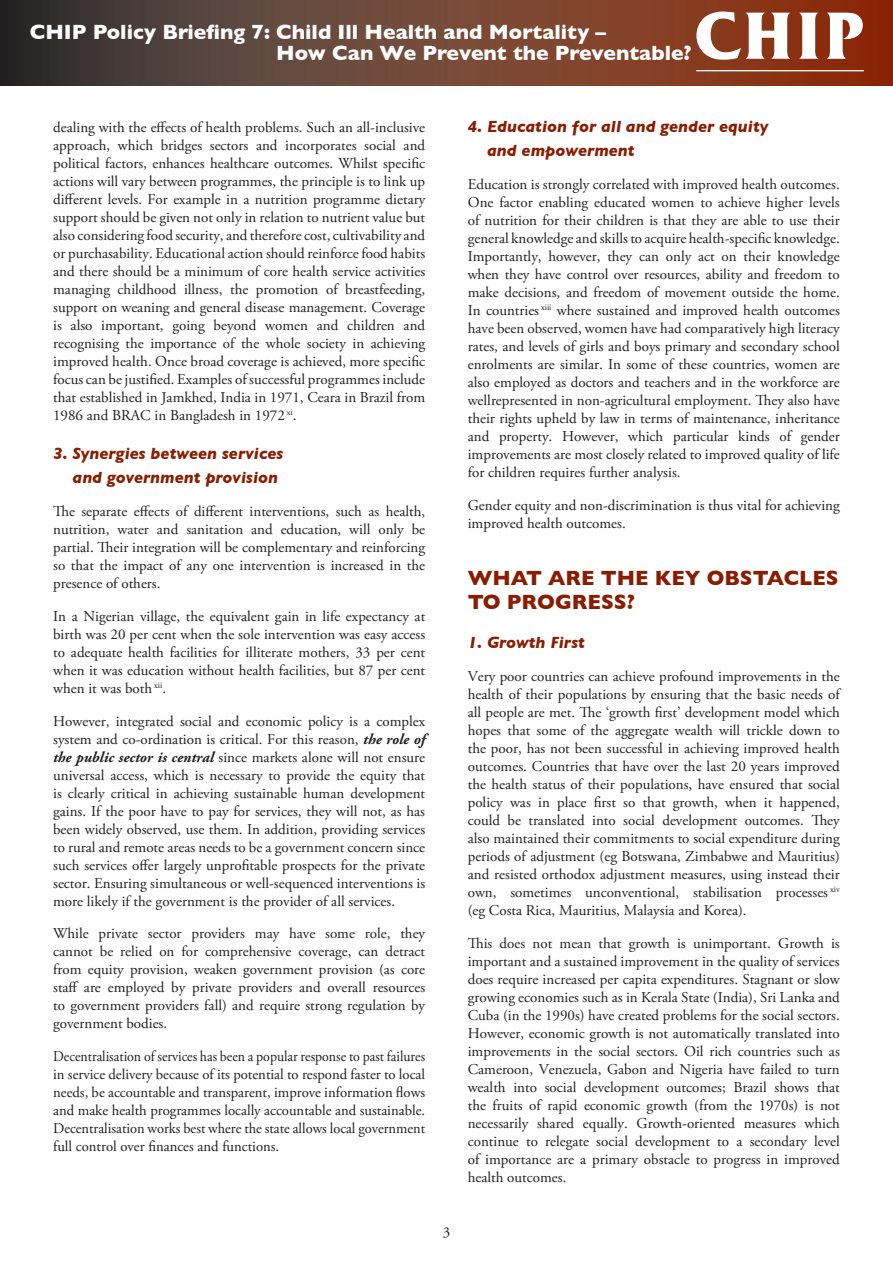
<style>
.page{position:relative;width:893px;height:1263px;background:#fff}
.page>*{position:absolute;margin:0;border:0;box-sizing:border-box;transform-origin:0 0}
.t1{font:700 70.2px "Friz Quadrata";color:#fff}
.t2{font:700 21px/21.3px "Gill Sans";color:#fff}
.t3{font:700 21px/24px "Gill Sans";color:#891d02}
.t4{font:italic 700 16.5px/24px "Gill Sans";color:#891d02}
.t5{font:15px/18px "Adobe Garamond Pro";color:#231f20;text-align:justify}
.t6{font:15px/18px "Adobe Garamond Pro";color:#231f20;text-align:justify;scale:.93 1}
.s1{font-weight:700;font-style:italic}
</style>
<div class="page">
<svg style="left:0;top:0;width:893px;height:85px;background:#6c3e2d"></svg>
<hr style="left:696px;top:70px;width:168px;height:1px;background:#fff">
<h1 class="t1" style="left:695px;top:-3px;width:169px">CHIP</h1>
<h2 class="t2" style="left:276px;top:21px;width:417px;text-indent:-246px">CHIP Policy Briefing 7: Child Ill Health and Mortality –<br>How Can We Prevent the Preventable?</h2>
<p class="t5" style="left:53px;top:119px;width:374px">dealing with the effects of health problems. Such an all-inclusive approach, which bridges sectors and incorporates social and political factors, enhances healthcare outcomes. Whilst specific actions will vary between programmes, the principle is to link up different levels. For example in a nutrition programme dietary support should be given not only in relation to nutrient value but also considering food security, and therefore cost, cultivability and or purchasability. Educational action should reinforce food habits and there should be a minimum of core health service activities managing childhood illness, the promotion of breastfeeding, support on weaning and general disease management. Coverage is also important, going beyond women and children and recognising the importance of the whole society in achieving improved health. Once broad coverage is achieved, more specific focus can be justified. Examples of successful programmes include that established in Jamkhed, India in 1971, Ceara in Brazil from 1986 and BRAC in Bangladesh in 1972 <sup>xi</sup>.</p>
<p class="t4" style="left:73px;top:441px;width:212px;text-indent:-19px">3. Synergies between services and government provision</p>
<p class="t5" style="left:53px;top:502px;width:374px">The separate effects of different interventions, such as health, nutrition, water and sanitation and education, will only be partial. Their integration will be complementary and reinforcing so that the impact of any one intervention is increased in the presence of others.</p>
<p class="t5" style="left:53px;top:607px;width:374px">In a Nigerian village, the equivalent gain in life expectancy at birth was 20 per cent when the sole intervention was easy access to adequate health facilities for illiterate mothers, 33 per cent when it was education without health facilities, but 87 per cent when it was both <sup>xii</sup>.</p>
<p class="t5" style="left:53px;top:712px;width:374px">However, integrated social and economic policy is a complex system and co-ordination is critical. For this reason, <span class="s1">the role of the public sector is central</span> since markets alone will not ensure universal access, which is necessary to provide the equity that is clearly critical in achieving sustainable human development gains. If the poor have to pay for services, they will not, as has been widely observed, use them. In addition, providing services to rural and remote areas needs to be a government concern since such services offer largely unprofitable prospects for the private sector. Ensuring simultaneous or well-sequenced interventions is more likely if the government is the provider of all services.</p>
<p class="t5" style="left:53px;top:925px;width:374px">While private sector providers may have some role, they cannot be relied on for comprehensive coverage, can detract from equity provision, weaken government provision (as core staff are employed by private providers and overall resources to government providers fall) and require strong regulation by government bodies.</p>
<p class="t6" style="left:53px;top:1048px;width:402px">Decentralisation of services has been a popular response to past failures in service delivery because of its potential to respond faster to local needs, be accountable and transparent, improve information flows and make health programmes locally accountable and sustainable.<br>Decentralisation works best where the state allows local government full control over finances and functions.</p>
<p class="t4" style="left:487px;top:115px;width:283px;text-indent:-19px">4. Education for all and gender equity and empowerment</p>
<p class="t5" style="left:468px;top:176px;width:374px">Education is strongly correlated with improved health outcomes.<br>One factor enabling educated women to achieve higher levels of nutrition for their children is that they are able to use their general knowledge and skills to acquire health-specific knowledge.<br>Importantly, however, they can only act on their knowledge when they have control over resources, ability and freedom to make decisions, and freedom of movement outside the home.<br>In countries <sup>xiii</sup> where sustained and improved health outcomes have been observed, women have had comparatively high literacy rates, and levels of girls and boys primary and secondary school enrolments are similar. In some of these countries, women are also employed as doctors and teachers and in the workforce are wellrepresented in non-agricultural employment. They also have their rights upheld by law in terms of maintenance, inheritance and property. However, which particular kinds of gender improvements are most closely related to improved quality of life for children requires further analysis.</p>
<p class="t5" style="left:468px;top:497px;width:373px">Gender equity and non-discrimination is thus vital for achieving improved health outcomes.</p>
<h2 class="t3" style="left:468px;top:566px;width:372px">WHAT ARE THE KEY OBSTACLES<br>TO PROGRESS?</h2>
<p class="t4" style="left:468px;top:630px;width:119px">1. Growth First</p>
<p class="t5" style="left:468px;top:668px;width:374px">Very poor countries can achieve profound improvements in the health of their populations by ensuring that the basic needs of all people are met. The ‘growth first’ development model which hopes that some of the aggregate wealth will trickle down to the poor, has not been successful in achieving improved health outcomes. Countries that have over the last 20 years improved the health status of their populations, have ensured that social policy was in place first so that growth, when it happened, could be translated into social development outcomes. They also maintained their commitments to social expenditure during periods of adjustment (eg Botswana, Zimbabwe and Mauritius) and resisted orthodox adjustment measures, using instead their own, sometimes unconventional, stabilisation processes <sup>xiv </sup>(eg Costa Rica, Mauritius, Malaysia and Korea).</p>
<p class="t5" style="left:468px;top:934px;width:374px">This does not mean that growth is unimportant. Growth is important and a sustained improvement in the quality of services does require increased per capita expenditures. Stagnant or slow growing economies such as in Kerala State (India), Sri Lanka and Cuba (in the 1990s) have created problems for the social sectors.<br>However, economic growth is not automatically translated into improvements in the social sectors. Oil rich countries such as Cameroon, Venezuela, Gabon and Nigeria have failed to turn wealth into social development outcomes; Brazil shows that the fruits of rapid economic growth (from the 1970s) is not necessarily shared equally. Growth-oriented measures which continue to relegate social development to a secondary level of importance are a primary obstacle to progress in improved health outcomes.</p>
<p class="t5" style="left:443px;top:1224px;width:9px">3</p>
</div>
